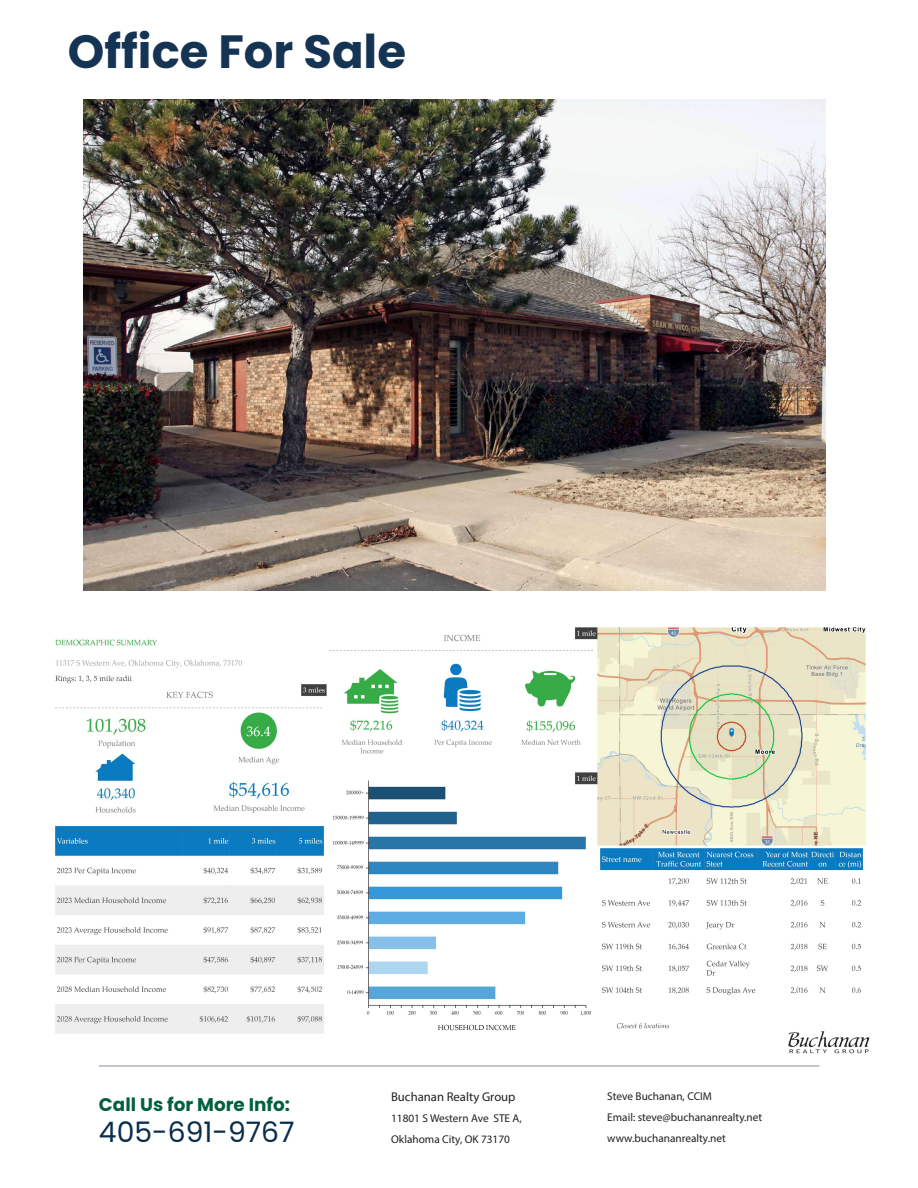
<style>
.page{position:relative;width:918px;height:1188px;background:#fff}
.page>*{position:absolute;margin:0;border:0;box-sizing:border-box;transform-origin:0 0}
.t1{font:700 46.5px "Poppins";color:#153453}
.t2{font:28.2px "Poppins";color:#092e4d}
.t3{font:700 18.3px "Poppins";color:#02603d}
.t4{font:12.75px "Myriad Pro";color:#231f20}
.t5{font:11.25px/21.1px "Myriad Pro";color:#231f20}
</style>
<div class="page">
<img style="left:83px;top:100px;width:743px;height:490px">
<hr style="left:99px;top:1066px;width:720px;height:1px;background:#888b9e">
<img style="left:55px;top:627px;width:815px;height:427px">
<p class="t1" style="left:68px;top:25px;width:340px">Office For Sale</p>
<p class="t3" style="left:99px;top:1094px;width:193px">Call Us for More Info:</p>
<p class="t2" style="left:99px;top:1116px;width:197px">405-691-9767</p>
<p class="t4" style="left:391px;top:1089px;width:126px">Buchanan Realty Group</p>
<p class="t5" style="left:391px;top:1108px;width:132px">11801 S Western Ave STE A,<br>Oklahoma City, OK 73170</p>
<p class="t5" style="left:607px;top:1085px;width:156px">Steve Buchanan, CCIM<br>Email: steve@buchananrealty.net</p>
<p class="t5" style="left:607px;top:1128px;width:120px">www.buchananrealty.net</p>
</div>
